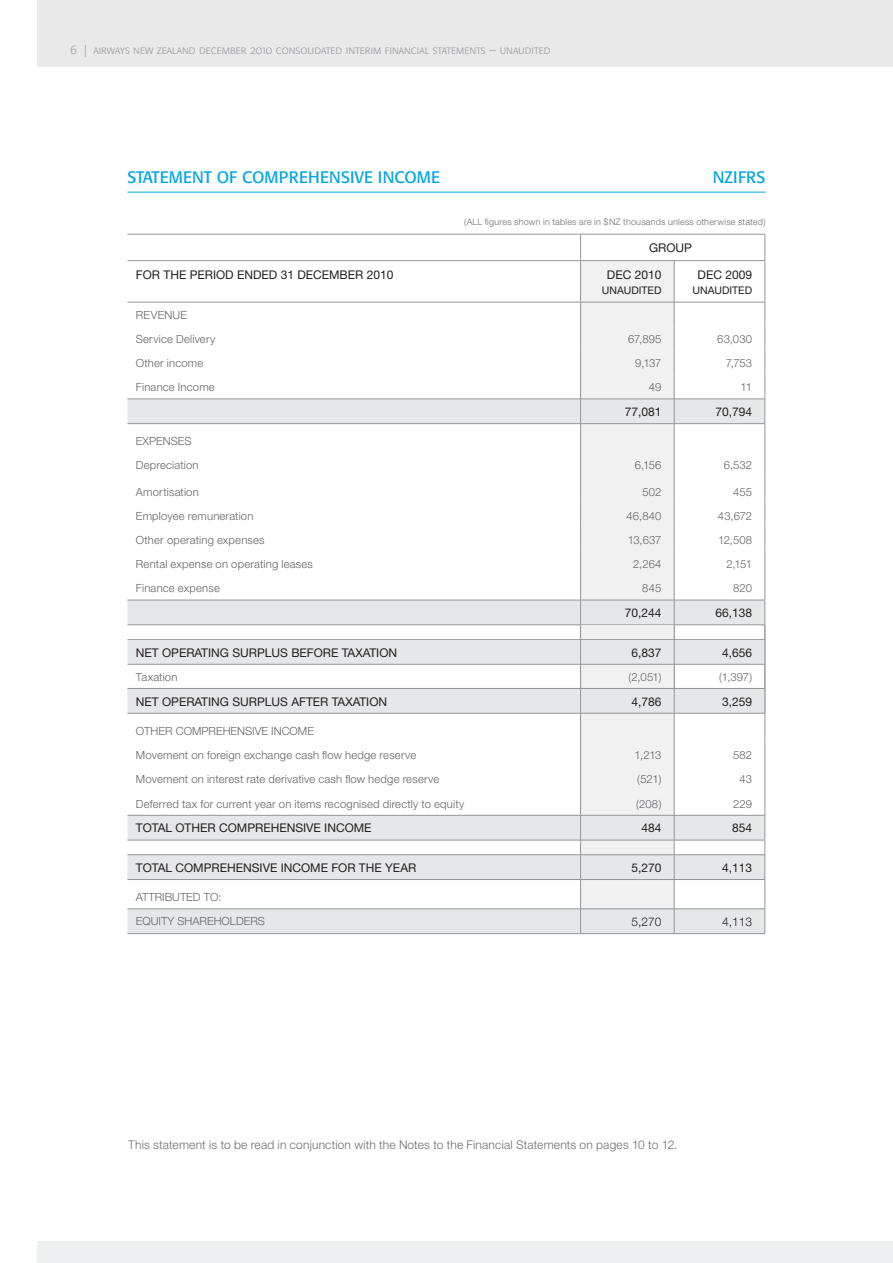
<style>
.page{position:relative;width:893px;height:1263px;background:#fff}
.page>*{position:absolute;margin:0;border:0;box-sizing:border-box;transform-origin:0 0}
.t1{font:16.5px "Formata";color:#00a4e4}
.t2{font:12px "Helvetica Neue";color:#231f20}
.t3{font:300 12px "Helvetica Neue";letter-spacing:.015em;color:#6d6e70}
.t4{font:12px "Formata Light SC";color:#a1a0a4}
.t5{font:300 12px "Helvetica Neue";color:#231f20}
.t6{font:300 11.25px/24.2px "Helvetica Neue";letter-spacing:.015em;color:#636466}
.t7{font:10.5px "Helvetica Neue";color:#231f20}
.t8{font:300 9px "Helvetica Neue";letter-spacing:.025em;color:#6d6e70}
</style>
<div class="page">
<div style="left:38px;top:0;width:854px;height:67px;background:#e9e9ea"></div>
<div style="left:38px;top:1241px;width:854px;height:22px;background:#eeeff0"></div>
<hr style="left:127px;top:192px;width:638px;height:1px;background:#00a4e4">
<div style="left:581px;top:261px;width:93px;height:41px;background:#f1f1f2"></div>
<svg style="left:127px;top:400px;width:637px;height:533px"></svg>
<hr style="left:127px;top:234px;width:453px;height:1px;background:#939598">
<hr style="left:127px;top:260px;width:453px;height:1px;background:#939598">
<hr style="left:580px;top:261px;width:1px;height:41px;background:#939598">
<hr style="left:674px;top:261px;width:1px;height:41px;background:#939598">
<svg style="left:764px;top:235px;width:1px;height:25px"></svg>
<hr style="left:764px;top:261px;width:1px;height:41px;background:#939598">
<hr style="left:127px;top:302px;width:638px;height:1px;background:#939598">
<hr style="left:127px;top:399px;width:638px;height:1px;background:#939598">
<hr style="left:127px;top:423px;width:638px;height:1px;background:#939598">
<hr style="left:674px;top:713px;width:1px;height:30px;background:#939598">
<hr style="left:764px;top:713px;width:1px;height:30px;background:#939598">
<hr style="left:127px;top:600px;width:453px;height:1px;background:#939598">
<hr style="left:127px;top:815px;width:453px;height:1px;background:#939598">
<hr style="left:127px;top:854px;width:453px;height:1px;background:#939598">
<hr style="left:127px;top:909px;width:453px;height:1px;background:#939598">
<hr style="left:580px;top:815px;width:94px;height:1px;background:#939598">
<hr style="left:580px;top:854px;width:94px;height:1px;background:#939598">
<hr style="left:580px;top:909px;width:94px;height:1px;background:#939598">
<hr style="left:674px;top:600px;width:91px;height:1px;background:#939598">
<hr style="left:674px;top:815px;width:91px;height:1px;background:#939598">
<hr style="left:674px;top:854px;width:91px;height:1px;background:#939598">
<hr style="left:674px;top:909px;width:91px;height:1px;background:#939598">
<hr style="left:127px;top:625px;width:453px;height:1px;background:#939598">
<hr style="left:127px;top:840px;width:453px;height:1px;background:#939598">
<hr style="left:127px;top:879px;width:453px;height:1px;background:#939598">
<hr style="left:127px;top:933px;width:453px;height:1px;background:#939598">
<hr style="left:580px;top:840px;width:94px;height:1px;background:#939598">
<hr style="left:580px;top:879px;width:94px;height:1px;background:#939598">
<hr style="left:580px;top:933px;width:94px;height:1px;background:#939598">
<hr style="left:674px;top:625px;width:91px;height:1px;background:#939598">
<hr style="left:674px;top:840px;width:91px;height:1px;background:#939598">
<hr style="left:674px;top:879px;width:91px;height:1px;background:#939598">
<svg style="left:674px;top:743px;width:1px;height:190px"></svg>
<hr style="left:674px;top:933px;width:91px;height:1px;background:#939598">
<svg style="left:764px;top:743px;width:1px;height:190px"></svg>
<hr style="left:580px;top:713px;width:1px;height:30px;background:#939598">
<svg style="left:580px;top:743px;width:1px;height:190px"></svg>
<hr style="left:580px;top:234px;width:185px;height:1px;background:#939598">
<hr style="left:580px;top:260px;width:185px;height:1px;background:#939598">
<svg style="left:580px;top:234px;width:1px;height:26px"></svg>
<svg style="left:127px;top:640px;width:637px;height:73px;fill:#e6e7e8"></svg>
<hr style="left:127px;top:639px;width:453px;height:1px;background:#a1a0a4">
<hr style="left:674px;top:639px;width:90px;height:1px;background:#a1a0a4">
<hr style="left:127px;top:688px;width:453px;height:1px;background:#939598">
<hr style="left:674px;top:688px;width:91px;height:1px;background:#939598">
<svg style="left:764px;top:302px;width:1px;height:411px"></svg>
<hr style="left:127px;top:664px;width:453px;height:1px;background:#939598">
<hr style="left:127px;top:713px;width:453px;height:1px;background:#939598">
<hr style="left:580px;top:713px;width:94px;height:1px;background:#939598">
<hr style="left:674px;top:664px;width:91px;height:1px;background:#939598">
<hr style="left:674px;top:713px;width:91px;height:1px;background:#939598">
<svg style="left:580px;top:302px;width:95px;height:411px"></svg>
<p class="t4" style="left:71px;top:45px;width:481px">6 | airways new zealand december 2010 consolidated interim financial statements – unaudited</p>
<h1 class="t1" style="left:127px;top:170px;width:314px">STATEMENT OF COMPREHENSIVE INCOME</h1>
<h1 class="t1" style="left:713px;top:170px;width:54px">NZIFRS</h1>
<p class="t8" style="left:464px;top:218px;width:303px">(ALL figures shown in tables are in $NZ thousands unless otherwise stated)</p>
<p class="t2" style="left:649px;top:244px;width:44px">GROUP</p>
<p class="t2" style="left:136px;top:270px;width:259px">FOR THE PERIOD ENDED 31 DECEMBER 2010</p>
<p class="t2" style="left:607px;top:270px;width:56px">DEC 2010</p>
<p class="t7" style="left:602px;top:286px;width:61px">UNAUDITED</p>
<p class="t2" style="left:697px;top:270px;width:56px">DEC 2009</p>
<p class="t7" style="left:692px;top:286px;width:61px">UNAUDITED</p>
<p class="t6" style="left:136px;top:304px;width:81px">REVENUE<br>Service Delivery</p>
<p class="t6" style="left:628px;top:328px;width:35px">67,895</p>
<p class="t6" style="left:717px;top:328px;width:36px">63,030</p>
<p class="t6" style="left:136px;top:352px;width:69px">Other income</p>
<p class="t6" style="left:635px;top:352px;width:28px">9,137</p>
<p class="t6" style="left:725px;top:352px;width:28px">7,753</p>
<p class="t6" style="left:136px;top:376px;width:80px">Finance Income</p>
<p class="t6" style="left:648px;top:376px;width:14px">49</p>
<p class="t6" style="left:740px;top:376px;width:13px">11</p>
<p class="t2" style="left:624px;top:407px;width:38px">77,081</p>
<p class="t2" style="left:715px;top:407px;width:38px">70,794</p>
<p class="t6" style="left:136px;top:430px;width:64px">EXPENSES<br>Depreciation</p>
<p class="t6" style="left:634px;top:454px;width:28px">6,156</p>
<p class="t6" style="left:723px;top:454px;width:30px">6,532</p>
<p class="t6" style="left:136px;top:481px;width:64px">Amortisation</p>
<p class="t6" style="left:642px;top:481px;width:20px">502</p>
<p class="t6" style="left:733px;top:481px;width:21px">455</p>
<p class="t6" style="left:136px;top:505px;width:119px">Employee remuneration</p>
<p class="t6" style="left:626px;top:505px;width:36px">46,840</p>
<p class="t6" style="left:718px;top:505px;width:36px">43,672</p>
<p class="t6" style="left:136px;top:529px;width:130px">Other operating expenses</p>
<p class="t6" style="left:627px;top:529px;width:35px">13,637</p>
<p class="t6" style="left:718px;top:529px;width:35px">12,508</p>
<p class="t6" style="left:136px;top:553px;width:178px">Rental expense on operating leases</p>
<p class="t6" style="left:633px;top:553px;width:30px">2,264</p>
<p class="t6" style="left:726px;top:553px;width:27px">2,151</p>
<p class="t6" style="left:136px;top:577px;width:85px">Finance expense</p>
<p class="t6" style="left:642px;top:577px;width:21px">845</p>
<p class="t6" style="left:733px;top:577px;width:20px">820</p>
<p class="t2" style="left:624px;top:609px;width:38px">70,244</p>
<p class="t2" style="left:715px;top:609px;width:38px">66,138</p>
<p class="t2" style="left:136px;top:648px;width:263px">NET OPERATING SURPLUS BEFORE TAXATION</p>
<p class="t2" style="left:631px;top:648px;width:32px">6,837</p>
<p class="t2" style="left:722px;top:648px;width:32px">4,656</p>
<p class="t6" style="left:136px;top:666px;width:43px">Taxation</p>
<p class="t6" style="left:628px;top:666px;width:35px">(2,051)</p>
<p class="t6" style="left:719px;top:666px;width:34px">(1,397)</p>
<p class="t2" style="left:136px;top:697px;width:253px">NET OPERATING SURPLUS AFTER TAXATION</p>
<p class="t2" style="left:631px;top:697px;width:32px">4,786</p>
<p class="t2" style="left:722px;top:697px;width:32px">3,259</p>
<p class="t6" style="left:136px;top:720px;width:282px">OTHER COMPREHENSIVE INCOME<br>Movement on foreign exchange cash flow hedge reserve</p>
<p class="t6" style="left:634px;top:744px;width:28px">1,213</p>
<p class="t6" style="left:733px;top:744px;width:20px">582</p>
<p class="t6" style="left:136px;top:768px;width:305px">Movement on interest rate derivative cash flow hedge reserve</p>
<p class="t6" style="left:637px;top:768px;width:26px">(521)</p>
<p class="t6" style="left:739px;top:768px;width:14px">43</p>
<p class="t6" style="left:136px;top:793px;width:330px">Deferred tax for current year on items recognised directly to equity</p>
<p class="t6" style="left:636px;top:793px;width:27px">(208)</p>
<p class="t6" style="left:733px;top:793px;width:20px">229</p>
<p class="t2" style="left:136px;top:824px;width:237px">TOTAL OTHER COMPREHENSIVE INCOME</p>
<p class="t2" style="left:641px;top:824px;width:22px">484</p>
<p class="t2" style="left:732px;top:824px;width:22px">854</p>
<p class="t2" style="left:136px;top:863px;width:282px">TOTAL COMPREHENSIVE INCOME FOR THE YEAR</p>
<p class="t2" style="left:631px;top:863px;width:32px">5,270</p>
<p class="t2" style="left:722px;top:863px;width:32px">4,113</p>
<p class="t6" style="left:136px;top:886px;width:131px">ATTRIBUTED TO:<br>EQUITY SHAREHOLDERS</p>
<p class="t5" style="left:631px;top:917px;width:32px">5,270</p>
<p class="t5" style="left:722px;top:917px;width:32px">4,113</p>
<p class="t3" style="left:128px;top:1141px;width:550px">This statement is to be read in conjunction with the Notes to the Financial Statements on pages 10 to 12.</p>
</div>
